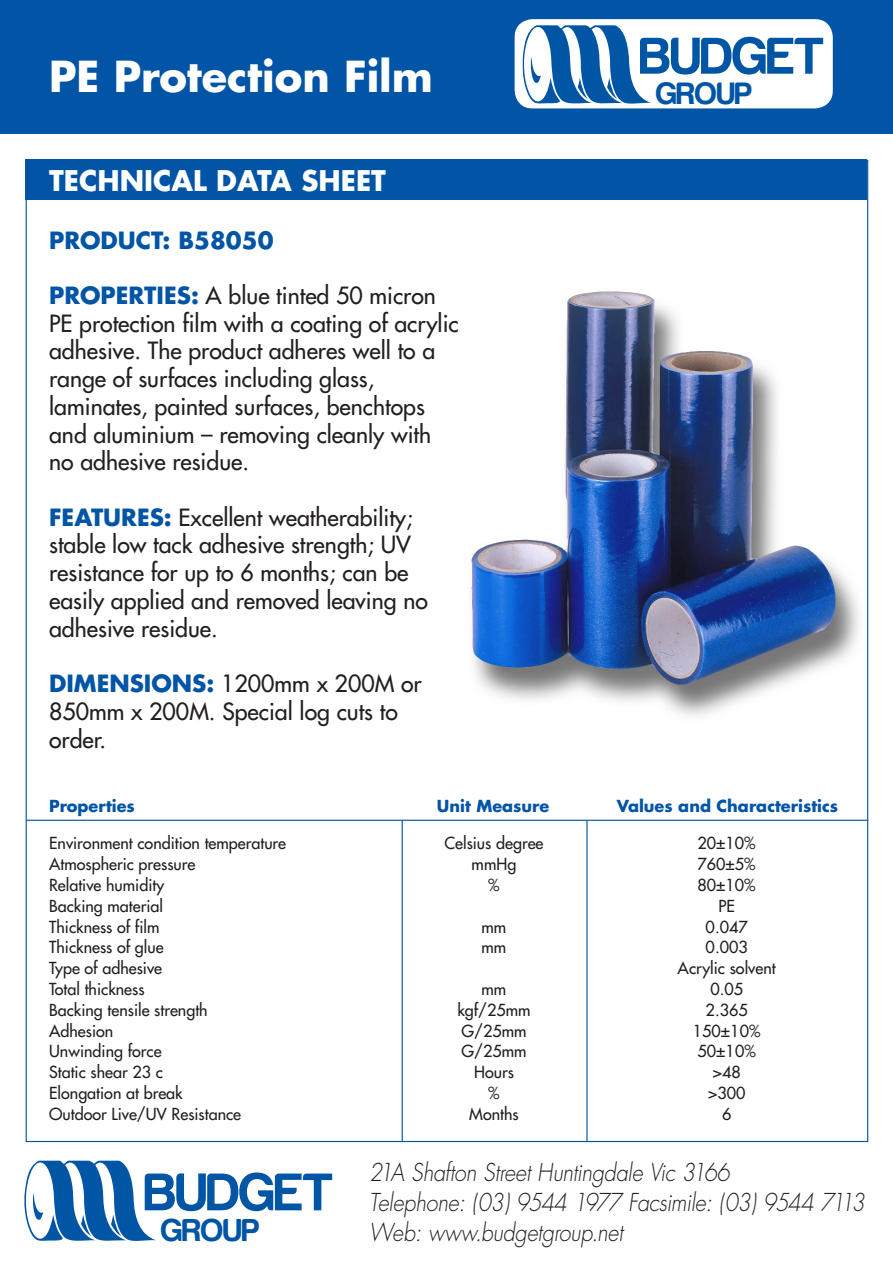
<style>
.page{position:relative;width:893px;height:1263px;background:#fff}
.page>*{position:absolute;margin:0;border:0;box-sizing:border-box;transform-origin:0 0}
.t1{font:700 54.75px "Harabara";color:#0155a5}
.t2{font:700 53.4px "Harabara";color:#0155a5}
.t3{font:700 41.55px "Futura";color:#fff}
.t4{font:700 32.7px "Harabara";color:#0155a5}
.t5{font:700 31.95px "Harabara";color:#0155a5}
.t6{font:700 27.75px "Futura";color:#fff}
.t7{font:italic 300 24px/30px "Futura";letter-spacing:-.015em;color:#231f20;scale:.9 1}
.t8{font:23.1px/27.8px "Futura";color:#231f20}
.t9{font:700 23.1px "Futura";color:#0154a6}
.t10{font:16.2px/20.9px "Futura";color:#231f20;text-align:center}
.t11{font:700 16.2px "Futura";color:#0154a6}
.s1{font-weight:700;color:#0154a6}
</style>
<div class="page">
<div style="left:0;top:0;width:893px;height:133px;background:#0154a6"></div>
<div style="left:26px;top:160px;width:841px;height:40px;background:#0154a6"></div>
<hr style="left:26px;top:820px;width:842px;height:1px;background:#0154a6">
<hr style="left:402px;top:820px;width:1px;height:322px;background:#0154a6">
<hr style="left:586px;top:820px;width:2px;height:322px;background:#0154a6">
<svg style="left:24px;top:1160px;width:132px;height:81px"></svg>
<div style="left:515px;top:19px;width:318px;height:89px;background:#fff;border-radius:18px"></div>
<svg style="left:522px;top:25px;width:129px;height:81px"></svg>
<img style="left:471px;top:291px;width:388px;height:425px">
<h3 class="t3" style="left:49px;top:49px;width:385px">PE Protection Film</h3>
<p class="t6" style="left:49px;top:162px;width:338px">TECHNICAL DATA SHEET</p>
<p class="t9" style="left:49px;top:224px;width:226px">PRODUCT: B58050</p>
<p class="t8" style="left:49px;top:282px;width:411px"><span class="s1">PROPERTIES:</span> A blue tinted 50 micron PE protection film with a coating of acrylic adhesive. The product adheres well to a range of surfaces including glass, laminates, painted surfaces, benchtops and aluminium – removing cleanly with no adhesive residue.</p>
<p class="t8" style="left:49px;top:503px;width:380px"><span class="s1">FEATURES:</span> Excellent weatherability; stable low tack adhesive strength; UV resistance for up to 6 months; can be easily applied and removed leaving no adhesive residue.</p>
<p class="t8" style="left:49px;top:670px;width:374px"><span class="s1">DIMENSIONS:</span> 1200mm x 200M or<br>850mm x 200M. Special log cuts to order.</p>
<h2 class="t2" style="left:640px;top:28px;width:186px">BUDGET</h2>
<h3 class="t5" style="left:656px;top:76px;width:97px">GROUP</h3>
<p class="t11" style="left:49px;top:795px;width:87px">Properties</p>
<p class="t11" style="left:437px;top:795px;width:114px">Unit Measure</p>
<p class="t11" style="left:617px;top:795px;width:223px">Values and Characteristics</p>
<p class="t10" style="left:49px;top:833px;width:239px;text-align:left">Environment condition temperature<br>Atmospheric pressure<br>Relative humidity<br>Backing material<br>Thickness of film<br>Thickness of glue<br>Type of adhesive<br>Total thickness<br>Backing tensile strength<br>Adhesion<br>Unwinding force<br>Static shear 23 c<br>Elongation at break<br>Outdoor Live/UV Resistance</p>
<p class="t10" style="left:444px;top:833px;width:100px">Celsius degree mmHg<br>%</p>
<p class="t10" style="left:482px;top:916px;width:26px;text-align:left">mm mm</p>
<p class="t10" style="left:457px;top:979px;width:75px">mm kgf/25mm<br>G/25mm<br>G/25mm<br>Hours<br>%<br>Months</p>
<p class="t10" style="left:678px;top:833px;width:100px">20±10%<br>760±5%<br>80±10%<br>PE<br>0.047<br>0.003<br>Acrylic solvent<br>0.05<br>2.365<br>150±10%<br>50±10%<br>&gt;48<br>&gt;300<br>6</p>
<h1 class="t1" style="left:145px;top:1164px;width:190px">BUDGET</h1>
<h3 class="t4" style="left:162px;top:1213px;width:100px">GROUP</h3>
<p class="t7" style="left:369px;top:1158px;width:552px">21A Shafton Street Huntingdale Vic 3166<br>Telephone: (03) 9544 1977 Facsimile: (03) 9544 7113<br>Web: www.budgetgroup.net</p>
</div>
